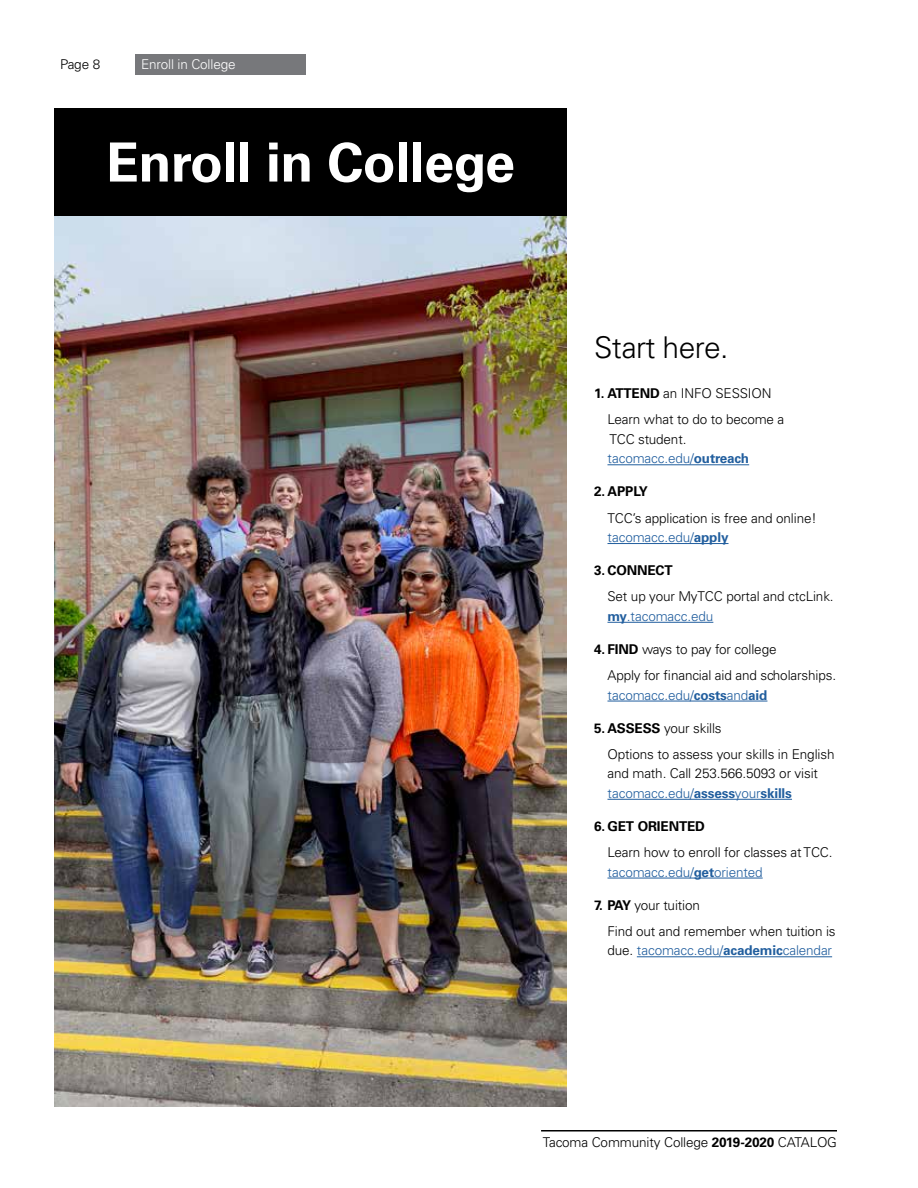
<style>
.page{position:relative;width:918px;height:1188px;background:#fff}
.page>*{position:absolute;margin:0;border:0;box-sizing:border-box;transform-origin:0 0}
.t1{font:700 54px "Univers LT Std";letter-spacing:-.01em;color:#fff}
.t2{font:300 30px "Univers LT Std";letter-spacing:-.02em;color:#000}
.t3{font:300 13.5px/26.2px "Univers LT Std";letter-spacing:-.01em;color:#000}
.t4{font:300 13.5px/19.5px "Univers LT Std";letter-spacing:-.01em;color:#215e9e}
.t5{font:700 13.5px "Univers LT Std";letter-spacing:-.01em;color:#000}
.t6{font:300 13.5px "Univers LT Std";letter-spacing:-.01em;color:#fff}
.s1{font-weight:700}
.s2{color:#000}
.s3{color:#215e9e}
.s4{font-weight:700;color:#215e9e}
</style>
<div class="page">
<div style="left:135px;top:54px;width:171px;height:20px;background:#77787b"></div>
<hr style="left:541px;top:1130px;width:296px;height:2px;background:#000">
<img style="left:54px;top:216px;width:513px;height:891px">
<hr style="left:608px;top:464px;width:141px;height:1px;background:#215e9e">
<hr style="left:608px;top:543px;width:121px;height:1px;background:#215e9e">
<hr style="left:608px;top:622px;width:105px;height:1px;background:#215e9e">
<hr style="left:608px;top:701px;width:159px;height:1px;background:#215e9e">
<hr style="left:608px;top:799px;width:184px;height:1px;background:#215e9e">
<hr style="left:608px;top:878px;width:155px;height:1px;background:#215e9e">
<hr style="left:637px;top:956px;width:195px;height:1px;background:#215e9e">
<div style="left:54px;top:108px;width:513px;height:108px;background:#000"></div>
<p class="t3" style="left:60px;top:51px;width:42px">Page 8</p>
<p class="t6" style="left:141px;top:56px;width:96px">Enroll in College</p>
<h1 class="t1" style="left:106px;top:131px;width:411px">Enroll in College</h1>
<h2 class="t2" style="left:594px;top:330px;width:136px">Start here.</h2>
<p class="t3" style="left:608px;top:380px;width:178px;text-indent:-14px"><span class="s1">1. ATTEND</span> an INFO SESSION<br>Learn what to do to become a</p>
<p class="t4" style="left:608px;top:429px;width:143px"><span class="s2">TCC student. </span>tacomacc.edu/<span class="s1">outreach</span></p>
<p class="t5" style="left:594px;top:484px;width:55px">2. APPLY</p>
<p class="t3" style="left:608px;top:508px;width:211px;line-height:19.5px">TCC’s application is free and online! <span class="s3">tacomacc.edu/</span><span class="s4">apply</span></p>
<p class="t5" style="left:594px;top:562px;width:80px">3. CONNECT</p>
<p class="t3" style="left:608px;top:587px;width:228px;line-height:19.5px">Set up your MyTCC portal and ctcLink. <span class="s4">my</span><span class="s3">.tacomacc.edu</span></p>
<p class="t3" style="left:608px;top:636px;width:230px;text-indent:-14px"><span class="s1">4. FIND</span> ways to pay for college<br>Apply for financial aid and scholarships.</p>
<p class="t4" style="left:608px;top:685px;width:161px">tacomacc.edu/<span class="s1">costs</span>and<span class="s1">aid</span></p>
<p class="t3" style="left:608px;top:715px;width:229px;text-indent:-14px"><span class="s1">5. ASSESS</span> your skills<br>Options to assess your skills in English</p>
<p class="t3" style="left:608px;top:764px;width:212px;line-height:19.5px">and math. Call 253.566.5093 or visit <span class="s3">tacomacc.edu/</span><span class="s4">assess</span><span class="s3">your</span><span class="s4">skills</span></p>
<p class="t5" style="left:594px;top:818px;width:113px">6. GET ORIENTED</p>
<p class="t3" style="left:608px;top:843px;width:227px;line-height:19.5px">Learn how to enroll for classes at TCC. <span class="s3">tacomacc.edu/</span><span class="s4">get</span><span class="s3">oriented</span></p>
<p class="t3" style="left:608px;top:892px;width:230px;text-indent:-14px"><span class="s1">7. PAY</span> your tuition<br>Find out and remember when tuition is</p>
<p class="t4" style="left:608px;top:941px;width:226px"><span class="s2">due.</span> tacomacc.edu/<span class="s1">academic</span>calendar</p>
<p class="t3" style="left:543px;top:1129px;width:296px">Tacoma Community College <span class="s1">2019-2020</span> CATALOG</p>
</div>
